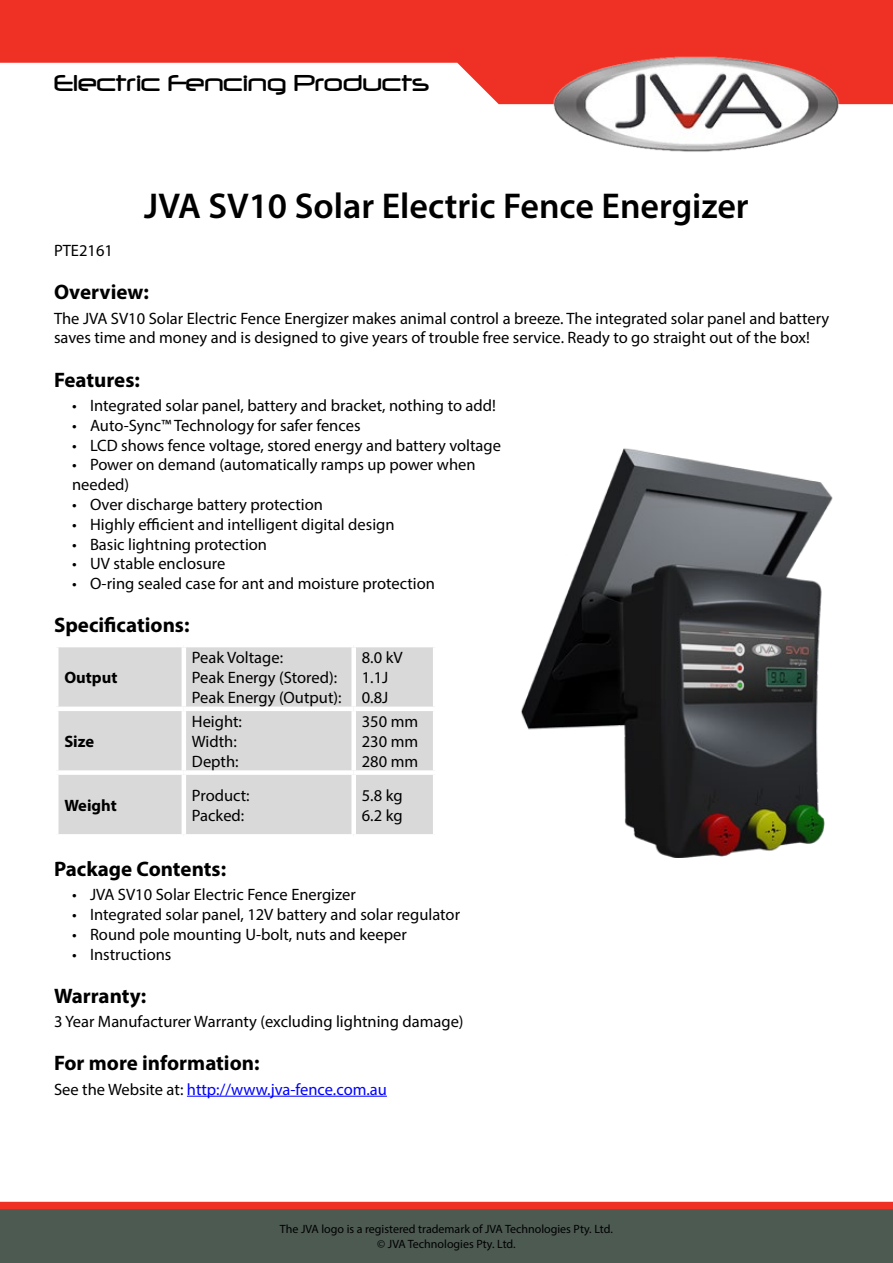
<style>
.page{position:relative;width:893px;height:1263px;background:#fff}
.page>*{position:absolute;margin:0;border:0;box-sizing:border-box;transform-origin:0 0}
.t1{font:600 36px "Myriad Pro";color:#000}
.t2{font:27px "Neuropol";color:#000}
.t3{font:700 21px "Myriad Pro";color:#000}
.t4{font:16.5px/19.8px "Myriad Pro";color:#000}
.t5{font:16.5px "Myriad Pro";color:#00f}
.t6{font:700 16.5px "Myriad Pro";color:#000}
.t7{font:12px/14.4px "Myriad Pro";color:#000;text-align:center}
.s1{color:#000}
</style>
<div class="page">
<svg style="left:0;top:0;width:893px;height:104px;fill:#ee3124"></svg>
<svg style="left:0;top:1202px;width:893px;height:61px;background:#5f554c"></svg>
<img style="left:533px;top:40px;width:326px;height:112px">
<hr style="left:187px;top:1096px;width:200px;height:1px;background:#00f">
<div style="left:58px;top:647px;width:375px;height:187px;background:#d9d9d9"></div>
<hr style="left:54px;top:707px;width:130px;height:4px;background:#fff">
<hr style="left:184px;top:707px;width:170px;height:4px;background:#fff">
<hr style="left:354px;top:707px;width:83px;height:4px;background:#fff">
<div style="left:54px;top:770px;width:130px;height:5px;background:#fff"></div>
<div style="left:184px;top:770px;width:170px;height:5px;background:#fff"></div>
<div style="left:354px;top:770px;width:83px;height:5px;background:#fff"></div>
<hr style="left:182px;top:647px;width:4px;height:60px;background:#fff">
<div style="left:351px;top:647px;width:5px;height:60px;background:#fff"></div>
<hr style="left:182px;top:711px;width:4px;height:59px;background:#fff">
<div style="left:351px;top:711px;width:5px;height:59px;background:#fff"></div>
<hr style="left:182px;top:775px;width:4px;height:59px;background:#fff">
<div style="left:351px;top:775px;width:5px;height:59px;background:#fff"></div>
<img style="left:521px;top:448px;width:312px;height:410px">
<h2 class="t2" style="left:54px;top:69px;width:377px">Electric Fencing Products</h2>
<h1 class="t1" style="left:144px;top:183px;width:606px">JVA SV10 Solar Electric Fence Energizer</h1>
<p class="t4" style="left:54px;top:240px;width:60px">PTE2161</p>
<p class="t3" style="left:54px;top:278px;width:96px">Overview:</p>
<p class="t4" style="left:54px;top:308px;width:777px">The JVA SV10 Solar Electric Fence Energizer makes animal control a breeze. The integrated solar panel and battery saves time and money and is designed to give years of trouble free service. Ready to go straight out of the box!</p>
<p class="t3" style="left:54px;top:366px;width:87px">Features:</p>
<p class="t4" style="left:72px;top:395px;width:425px">• Integrated solar panel, battery and bracket, nothing to add!</p>
<p class="t4" style="left:72px;top:415px;width:290px">• Auto-Sync™ Technology for safer fences</p>
<p class="t4" style="left:72px;top:435px;width:431px">• LCD shows fence voltage, stored energy and battery voltage</p>
<p class="t4" style="left:72px;top:455px;width:405px">• Power on demand (automatically ramps up power when needed)</p>
<p class="t4" style="left:72px;top:494px;width:252px">• Over discharge battery protection</p>
<p class="t4" style="left:72px;top:514px;width:324px">• Highly efficient and intelligent digital design</p>
<p class="t4" style="left:72px;top:534px;width:197px">• Basic lightning protection</p>
<p class="t4" style="left:72px;top:554px;width:155px">• UV stable enclosure</p>
<p class="t4" style="left:72px;top:573px;width:364px">• O-ring sealed case for ant and moisture protection</p>
<p class="t3" style="left:54px;top:611px;width:137px">Specifications:</p>
<p class="t6" style="left:64px;top:667px;width:55px">Output</p>
<p class="t4" style="left:192px;top:648px;width:151px">Peak Voltage:<br>Peak Energy (Stored):<br>Peak Energy (Output):</p>
<p class="t4" style="left:362px;top:648px;width:42px">8.0 kV<br>1.1J<br>0.8J</p>
<p class="t6" style="left:64px;top:731px;width:31px">Size</p>
<p class="t4" style="left:192px;top:711px;width:52px">Height:<br>Width:<br>Depth:</p>
<p class="t4" style="left:362px;top:711px;width:58px;text-align:justify">350 mm 230 mm 280 mm</p>
<p class="t6" style="left:64px;top:794px;width:54px">Weight</p>
<p class="t4" style="left:192px;top:785px;width:59px">Product:<br>Packed:</p>
<p class="t4" style="left:362px;top:785px;width:42px">5.8 kg<br>6.2 kg</p>
<p class="t3" style="left:54px;top:855px;width:174px">Package Contents:</p>
<p class="t4" style="left:72px;top:884px;width:285px">• JVA SV10 Solar Electric Fence Energizer</p>
<p class="t4" style="left:72px;top:904px;width:390px">• Integrated solar panel, 12V battery and solar regulator</p>
<p class="t4" style="left:72px;top:924px;width:336px">• Round pole mounting U-bolt, nuts and keeper</p>
<p class="t4" style="left:72px;top:944px;width:101px">• Instructions</p>
<p class="t3" style="left:54px;top:982px;width:94px">Warranty:</p>
<p class="t4" style="left:54px;top:1011px;width:411px">3 Year Manufacturer Warranty (excluding lightning damage)</p>
<p class="t3" style="left:54px;top:1049px;width:207px">For more information:</p>
<p class="t5" style="left:54px;top:1079px;width:334px"><span class="s1">See the Website at:</span> http://www.jva-fence.com.au</p>
<p class="t7" style="left:280px;top:1222px;width:334px">The JVA logo is a registered trademark of JVA Technologies Pty. Ltd. © JVA Technologies Pty. Ltd.</p>
</div>
